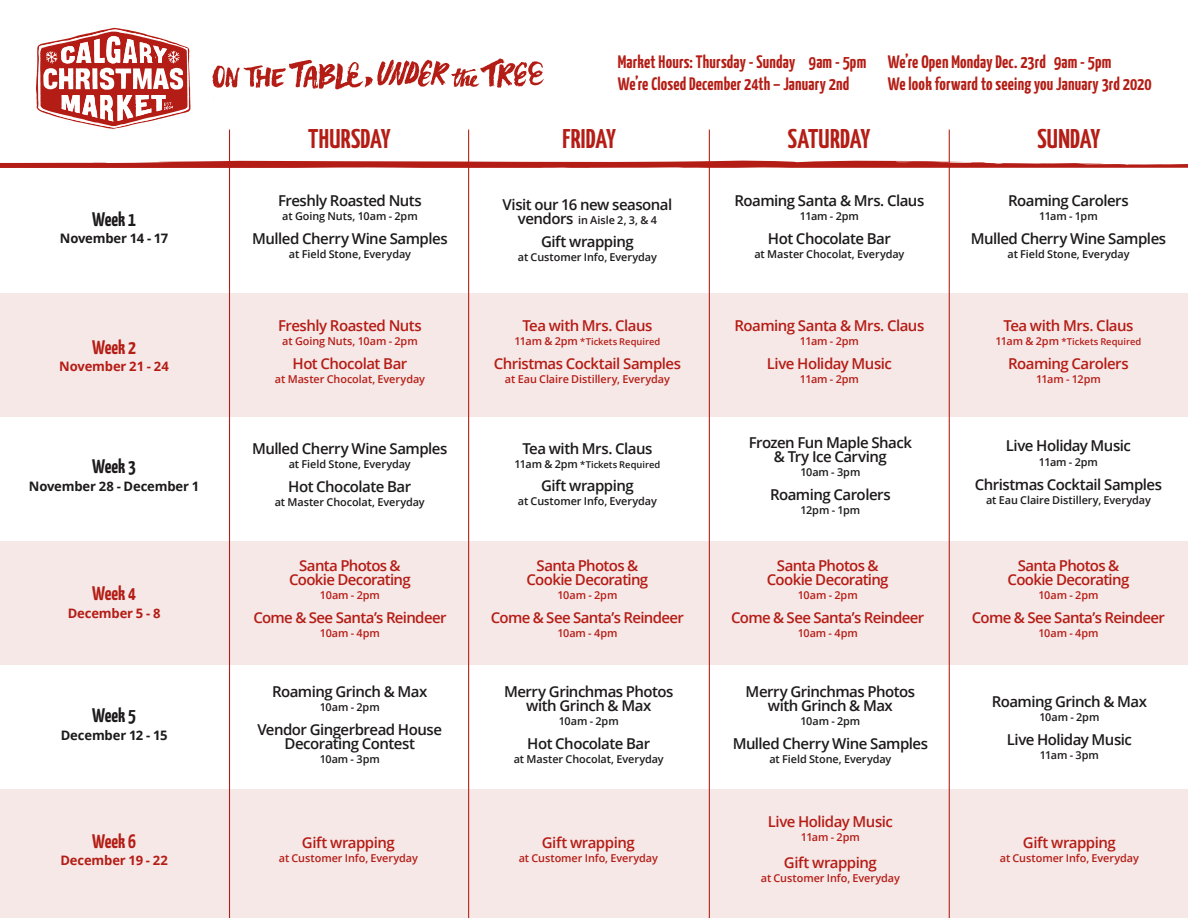
<style>
.page{position:relative;width:1188px;height:918px;background:#fff}
.page>*{position:absolute;margin:0;border:0;box-sizing:border-box;transform-origin:0 0}
.t1{font:700 27px "Yanone Kaffeesatz";letter-spacing:.005em;color:#b41d15}
.t2{font:700 19.5px "Yanone Kaffeesatz";color:#1d1a1c}
.t3{font:700 19.5px "Yanone Kaffeesatz";color:#b41d15}
.t4{font:700 18px/22.5px "Yanone Kaffeesatz";letter-spacing:.01em;color:#b41d15}
.t5{font:600 15px "Open Sans";letter-spacing:-.035em;color:#1d1a1c}
.t6{font:600 15px "Open Sans";letter-spacing:-.035em;color:#b41d15}
.t7{font:700 13.05px "Open Sans";letter-spacing:-.01em;color:#1d1a1c}
.t8{font:700 13.05px "Open Sans";letter-spacing:-.01em;color:#b41d15}
.t9{font:600 10.8px "Open Sans";letter-spacing:-.005em;color:#1d1a1c}
.t10{font:600 10.8px "Open Sans";letter-spacing:-.005em;color:#b41d15}
.t11{font:600 10.8px "Open Sans";letter-spacing:-.03em;color:#b41d15}
.t12{font:600 9.45px "Open Sans";color:#b41d15}
.t13{font:600 9.45px "Open Sans";color:#1d1a1c}
.s1{font-size:15px}
.s2{font-size:10.8px}
</style>
<div class="page">
<svg style="left:36px;top:28px;width:154px;height:101px"></svg>
<div style="left:0;top:293px;width:1188px;height:124px;background:#f7e8e8"></div>
<div style="left:0;top:541px;width:1188px;height:124px;background:#f7e8e8"></div>
<div style="left:0;top:789px;width:1188px;height:129px;background:#f7e8e8"></div>
<svg style="left:0;top:160px;width:1188px;height:8px"></svg>
<hr style="left:229px;top:130px;width:1px;height:788px;background:#b41d15">
<hr style="left:468px;top:130px;width:1px;height:788px;background:#b41d15">
<hr style="left:709px;top:130px;width:1px;height:788px;background:#b41d15">
<hr style="left:949px;top:130px;width:1px;height:788px;background:#b41d15">
<svg style="left:212px;top:59px;width:332px;height:30px"></svg>
<p class="t2" style="left:92px;top:205px;width:45px">Week 1</p>
<p class="t7" style="left:60px;top:229px;width:110px">November 14 - 17</p>
<p class="t3" style="left:92px;top:333px;width:45px">Week 2</p>
<p class="t8" style="left:59px;top:357px;width:111px">November 21 - 24</p>
<p class="t2" style="left:92px;top:453px;width:45px">Week 3</p>
<p class="t7" style="left:29px;top:477px;width:172px">November 28 - December 1</p>
<p class="t3" style="left:92px;top:580px;width:45px">Week 4</p>
<p class="t8" style="left:68px;top:604px;width:94px">December 5 - 8</p>
<p class="t2" style="left:92px;top:702px;width:45px">Week 5</p>
<p class="t7" style="left:61px;top:726px;width:108px">December 12 - 15</p>
<p class="t3" style="left:92px;top:827px;width:45px">Week 6</p>
<p class="t8" style="left:60px;top:851px;width:109px">December 19 - 22</p>
<p class="t1" style="left:308px;top:119px;width:84px">THURSDAY</p>
<p class="t5" style="left:278px;top:190px;width:145px">Freshly Roasted Nuts</p>
<p class="t9" style="left:282px;top:209px;width:137px">at Going Nuts, 10am - 2pm</p>
<p class="t5" style="left:252px;top:228px;width:197px">Mulled Cherry Wine Samples</p>
<p class="t9" style="left:289px;top:247px;width:124px">at Field Stone, Everyday</p>
<p class="t6" style="left:278px;top:315px;width:145px">Freshly Roasted Nuts</p>
<p class="t10" style="left:282px;top:334px;width:137px">at Going Nuts, 10am - 2pm</p>
<p class="t6" style="left:293px;top:353px;width:116px">Hot Chocolat Bar</p>
<p class="t10" style="left:275px;top:372px;width:152px">at Master Chocolat, Everyday</p>
<p class="t5" style="left:252px;top:438px;width:197px">Mulled Cherry Wine Samples</p>
<p class="t9" style="left:289px;top:456px;width:124px">at Field Stone, Everyday</p>
<p class="t5" style="left:288px;top:476px;width:124px">Hot Chocolate Bar</p>
<p class="t9" style="left:275px;top:495px;width:152px">at Master Chocolat, Everyday</p>
<p class="t6" style="left:299px;top:555px;width:103px">Santa Photos &amp;</p>
<p class="t6" style="left:289px;top:569px;width:123px">Cookie Decorating</p>
<p class="t10" style="left:320px;top:588px;width:61px">10am - 2pm</p>
<p class="t6" style="left:253px;top:607px;width:195px">Come &amp; See Santa’s Reindeer</p>
<p class="t10" style="left:320px;top:626px;width:62px">10am - 4pm</p>
<p class="t5" style="left:272px;top:681px;width:157px">Roaming Grinch &amp; Max</p>
<p class="t9" style="left:320px;top:700px;width:61px">10am - 2pm</p>
<p class="t5" style="left:257px;top:719px;width:186px">Vendor Gingerbread House</p>
<p class="t5" style="left:285px;top:733px;width:132px">Decorating Contest</p>
<p class="t9" style="left:320px;top:752px;width:62px">10am - 3pm</p>
<p class="t6" style="left:302px;top:832px;width:94px">Gift wrapping</p>
<p class="t10" style="left:279px;top:851px;width:141px">at Customer Info, Everyday</p>
<p class="t4" style="left:618px;top:49px;width:495px">Market Hours: Thursday - Sunday 9am - 5pm We’re Open Monday Dec. 23rd 9am - 5pm<br>We’re Closed December 24th – January 2nd</p>
<p class="t4" style="left:888px;top:72px;width:265px">We look forward to seeing you January 3rd 2020</p>
<p class="t1" style="left:563px;top:119px;width:55px">FRIDAY</p>
<p class="t1" style="left:788px;top:119px;width:84px">SATURDAY</p>
<p class="t1" style="left:1037px;top:119px;width:65px">SUNDAY</p>
<p class="t5" style="left:503px;top:194px;width:171px">Visit our 16 new seasonal</p>
<p class="t9" style="left:518px;top:213px;width:140px"><span class="s1">vendors</span> in Aisle 2, 3, &amp; 4</p>
<p class="t5" style="left:541px;top:231px;width:94px">Gift wrapping</p>
<p class="t9" style="left:518px;top:250px;width:141px">at Customer Info, Everyday</p>
<p class="t6" style="left:522px;top:315px;width:132px">Tea with Mrs. Claus</p>
<p class="t12" style="left:514px;top:335px;width:147px"><span class="s2">11am &amp; 2pm</span> *Tickets Required</p>
<p class="t6" style="left:494px;top:353px;width:189px">Christmas Cocktail Samples</p>
<p class="t10" style="left:505px;top:372px;width:166px">at Eau Claire Distillery, Everyday</p>
<p class="t5" style="left:522px;top:438px;width:132px">Tea with Mrs. Claus</p>
<p class="t13" style="left:514px;top:458px;width:147px"><span class="s2">11am &amp; 2pm</span> *Tickets Required</p>
<p class="t5" style="left:541px;top:475px;width:94px">Gift wrapping</p>
<p class="t9" style="left:518px;top:493px;width:141px">at Customer Info, Everyday</p>
<p class="t6" style="left:537px;top:555px;width:103px">Santa Photos &amp;</p>
<p class="t6" style="left:527px;top:569px;width:123px">Cookie Decorating</p>
<p class="t10" style="left:557px;top:588px;width:61px">10am - 2pm</p>
<p class="t6" style="left:491px;top:607px;width:195px">Come &amp; See Santa’s Reindeer</p>
<p class="t10" style="left:557px;top:626px;width:62px">10am - 4pm</p>
<p class="t5" style="left:504px;top:681px;width:171px">Merry Grinchmas Photos</p>
<p class="t5" style="left:526px;top:695px;width:127px">with Grinch &amp; Max</p>
<p class="t9" style="left:559px;top:714px;width:61px">10am - 2pm</p>
<p class="t5" style="left:527px;top:733px;width:124px">Hot Chocolate Bar</p>
<p class="t9" style="left:514px;top:752px;width:152px">at Master Chocolat, Everyday</p>
<p class="t6" style="left:542px;top:832px;width:94px">Gift wrapping</p>
<p class="t10" style="left:519px;top:851px;width:141px">at Customer Info, Everyday</p>
<p class="t5" style="left:735px;top:190px;width:191px">Roaming Santa &amp; Mrs. Claus</p>
<p class="t9" style="left:800px;top:209px;width:61px">11am - 2pm</p>
<p class="t5" style="left:768px;top:228px;width:124px">Hot Chocolate Bar</p>
<p class="t9" style="left:754px;top:247px;width:152px">at Master Chocolat, Everyday</p>
<p class="t6" style="left:735px;top:315px;width:191px">Roaming Santa &amp; Mrs. Claus</p>
<p class="t10" style="left:800px;top:333px;width:61px">11am - 2pm</p>
<p class="t6" style="left:767px;top:353px;width:127px">Live Holiday Music</p>
<p class="t10" style="left:800px;top:372px;width:61px">11am - 2pm</p>
<p class="t5" style="left:749px;top:432px;width:165px">Frozen Fun Maple Shack</p>
<p class="t5" style="left:774px;top:446px;width:114px">&amp; Try Ice Carving</p>
<p class="t9" style="left:800px;top:465px;width:62px">10am - 3pm</p>
<p class="t5" style="left:770px;top:484px;width:122px">Roaming Carolers</p>
<p class="t9" style="left:801px;top:503px;width:61px">12pm - 1pm</p>
<p class="t6" style="left:777px;top:555px;width:103px">Santa Photos &amp;</p>
<p class="t6" style="left:767px;top:569px;width:123px">Cookie Decorating</p>
<p class="t10" style="left:798px;top:588px;width:61px">10am - 2pm</p>
<p class="t6" style="left:731px;top:607px;width:195px">Come &amp; See Santa’s Reindeer</p>
<p class="t10" style="left:798px;top:626px;width:62px">10am - 4pm</p>
<p class="t5" style="left:746px;top:681px;width:171px">Merry Grinchmas Photos</p>
<p class="t5" style="left:768px;top:695px;width:127px">with Grinch &amp; Max</p>
<p class="t9" style="left:800px;top:714px;width:61px">10am - 2pm</p>
<p class="t5" style="left:733px;top:733px;width:197px">Mulled Cherry Wine Samples</p>
<p class="t9" style="left:769px;top:752px;width:124px">at Field Stone, Everyday</p>
<p class="t6" style="left:768px;top:811px;width:127px">Live Holiday Music</p>
<p class="t10" style="left:801px;top:829px;width:61px">11am - 2pm</p>
<p class="t6" style="left:784px;top:852px;width:94px">Gift wrapping</p>
<p class="t10" style="left:761px;top:871px;width:141px">at Customer Info, Everyday</p>
<p class="t5" style="left:1008px;top:190px;width:122px">Roaming Carolers</p>
<p class="t9" style="left:1039px;top:209px;width:60px">11am - 1pm</p>
<p class="t5" style="left:971px;top:228px;width:197px">Mulled Cherry Wine Samples</p>
<p class="t9" style="left:1007px;top:247px;width:124px">at Field Stone, Everyday</p>
<p class="t6" style="left:1003px;top:315px;width:132px">Tea with Mrs. Claus</p>
<p class="t12" style="left:996px;top:335px;width:147px"><span class="s2">11am &amp; 2pm</span> *Tickets Required</p>
<p class="t6" style="left:1008px;top:353px;width:122px">Roaming Carolers</p>
<p class="t11" style="left:1036px;top:372px;width:66px">11am - 12pm</p>
<p class="t5" style="left:1006px;top:436px;width:127px">Live Holiday Music</p>
<p class="t9" style="left:1039px;top:454px;width:61px">11am - 2pm</p>
<p class="t5" style="left:975px;top:474px;width:189px">Christmas Cocktail Samples</p>
<p class="t9" style="left:986px;top:492px;width:166px">at Eau Claire Distillery, Everyday</p>
<p class="t6" style="left:1018px;top:555px;width:103px">Santa Photos &amp;</p>
<p class="t6" style="left:1008px;top:569px;width:123px">Cookie Decorating</p>
<p class="t10" style="left:1038px;top:588px;width:61px">10am - 2pm</p>
<p class="t6" style="left:972px;top:607px;width:195px">Come &amp; See Santa’s Reindeer</p>
<p class="t10" style="left:1038px;top:626px;width:62px">10am - 4pm</p>
<p class="t5" style="left:992px;top:691px;width:157px">Roaming Grinch &amp; Max</p>
<p class="t9" style="left:1039px;top:710px;width:61px">10am - 2pm</p>
<p class="t5" style="left:1007px;top:729px;width:127px">Live Holiday Music</p>
<p class="t9" style="left:1040px;top:748px;width:61px">11am - 3pm</p>
<p class="t6" style="left:1023px;top:832px;width:94px">Gift wrapping</p>
<p class="t10" style="left:1000px;top:851px;width:141px">at Customer Info, Everyday</p>
</div>
